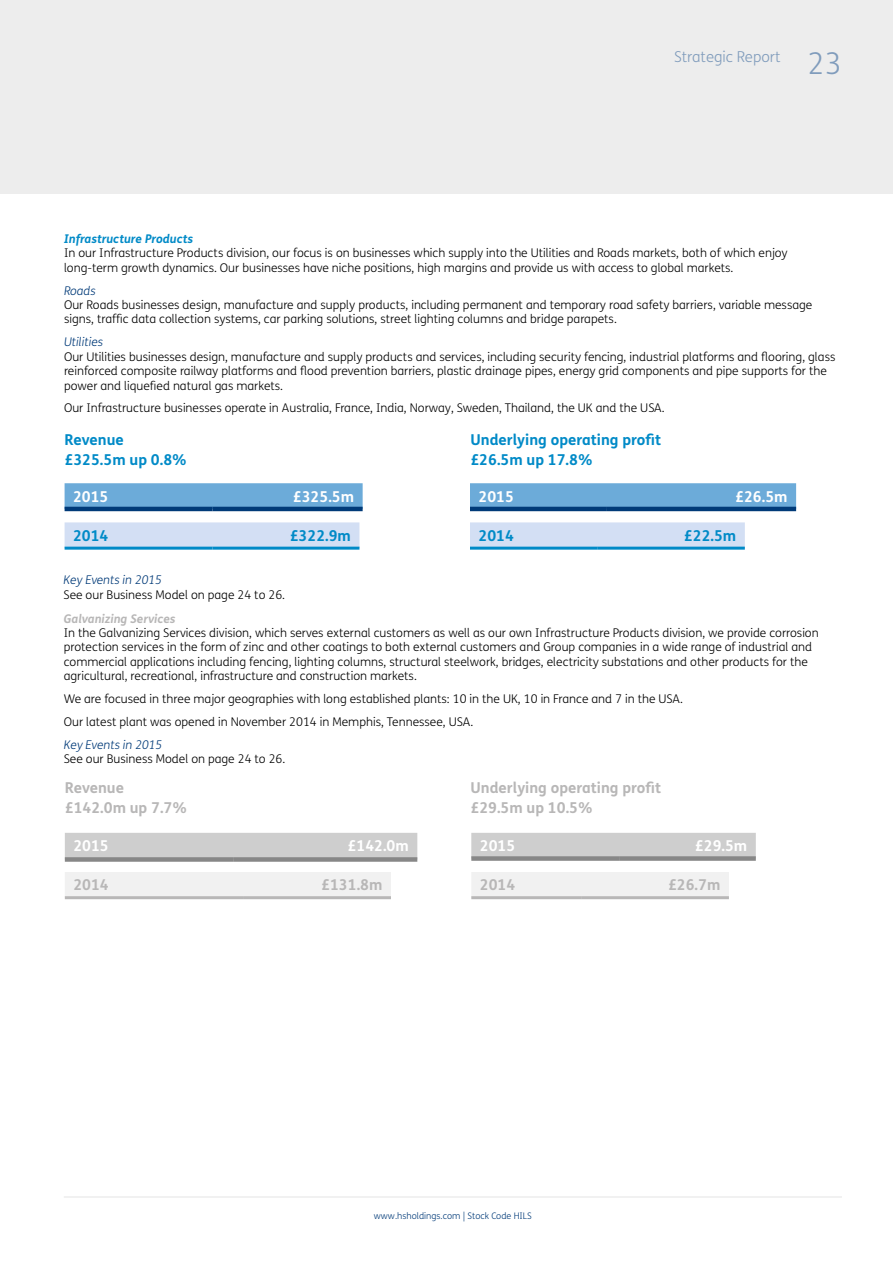
<style>
.page{position:relative;width:893px;height:1263px;background:#fff}
.page>*{position:absolute;margin:0;border:0;box-sizing:border-box;transform-origin:0 0}
.t1{font:300 30px "FS Me";color:#809cbc}
.t2{font:700 15px "FS Me";color:#b8b7b7}
.t3{font:700 15px "FS Me";color:#008ac7}
.t4{font:700 15px "FS Me";color:#fff}
.t5{font:300 15px "FS Me";color:#809cbc}
.t6{font:300 12px/14.4px "FS Me";color:#000}
.t7{font:italic 300 12px "FS Me";color:#003a78}
.t8{font:italic 700 12px "FS Me";color:#008ac7}
.t9{font:italic 700 12px "FS Me";color:#b8b7b7}
.t10{font:300 9px "FS Me";color:#003a78}
</style>
<div class="page">
<div style="left:0;top:0;width:893px;height:194px;background:#ededed"></div>
<hr style="left:64px;top:1196px;width:778px;height:2px;background:#ededed">
<div style="left:65px;top:872px;width:326px;height:24px;background:#f1f1f1"></div>
<hr style="left:65px;top:896px;width:179px;height:3px;background:#b8b7b7">
<hr style="left:244px;top:896px;width:147px;height:3px;background:#b8b7b7">
<div style="left:472px;top:872px;width:257px;height:24px;background:#f1f1f1"></div>
<hr style="left:471px;top:896px;width:111px;height:3px;background:#b8b7b7">
<hr style="left:582px;top:896px;width:147px;height:3px;background:#b8b7b7">
<div style="left:65px;top:833px;width:352px;height:24px;background:#cecece"></div>
<div style="left:65px;top:857px;width:169px;height:5px;background:#878787"></div>
<div style="left:234px;top:857px;width:183px;height:5px;background:#878787"></div>
<div style="left:471px;top:833px;width:285px;height:23px;background:#cecece"></div>
<div style="left:471px;top:856px;width:148px;height:5px;background:#878787"></div>
<div style="left:619px;top:856px;width:137px;height:5px;background:#878787"></div>
<svg style="left:65px;top:522px;width:294px;height:25px;background:#d0def3"></svg>
<hr style="left:65px;top:547px;width:147px;height:3px;background:#008ac7">
<hr style="left:212px;top:547px;width:147px;height:3px;background:#008ac7">
<svg style="left:470px;top:522px;width:275px;height:25px;background:#d0def3"></svg>
<hr style="left:470px;top:547px;width:128px;height:3px;background:#008ac7">
<hr style="left:598px;top:547px;width:147px;height:3px;background:#008ac7">
<svg style="left:65px;top:483px;width:298px;height:24px;background:#6caad8"></svg>
<hr style="left:65px;top:507px;width:147px;height:4px;background:#003a78">
<hr style="left:212px;top:507px;width:151px;height:4px;background:#003a78">
<svg style="left:470px;top:483px;width:326px;height:24px;background:#6caad8"></svg>
<hr style="left:470px;top:507px;width:137px;height:4px;background:#003a78">
<hr style="left:607px;top:507px;width:189px;height:4px;background:#003a78">
<p class="t5" style="left:674px;top:47px;width:108px">Strategic Report</p>
<h1 class="t1" style="left:807px;top:43px;width:36px">23</h1>
<p class="t8" style="left:64px;top:229px;width:131px">Infrastructure Products</p>
<p class="t6" style="left:64px;top:246px;width:725px">In our Infrastructure Products division, our focus is on businesses which supply into the Utilities and Roads markets, both of which enjoy long-term growth dynamics. Our businesses have niche positions, high margins and provide us with access to global markets.</p>
<p class="t7" style="left:64px;top:282px;width:33px">Roads</p>
<p class="t6" style="left:64px;top:297px;width:750px">Our Roads businesses design, manufacture and supply products, including permanent and temporary road safety barriers, variable message signs, traffic data collection systems, car parking solutions, street lighting columns and bridge parapets.</p>
<p class="t7" style="left:64px;top:334px;width:41px">Utilities</p>
<p class="t6" style="left:64px;top:349px;width:773px">Our Utilities businesses design, manufacture and supply products and services, including security fencing, industrial platforms and flooring, glass reinforced composite railway platforms and flood prevention barriers, plastic drainage pipes, energy grid components and pipe supports for the power and liquefied natural gas markets.</p>
<p class="t6" style="left:64px;top:401px;width:602px">Our Infrastructure businesses operate in Australia, France, India, Norway, Sweden, Thailand, the UK and the USA.</p>
<p class="t3" style="left:65px;top:428px;width:61px">Revenue</p>
<p class="t3" style="left:470px;top:428px;width:192px">Underlying operating profit</p>
<p class="t3" style="left:65px;top:448px;width:124px">£325.5m up 0.8%</p>
<p class="t3" style="left:470px;top:448px;width:124px">£26.5m up 17.8%</p>
<p class="t4" style="left:73px;top:485px;width:37px">2015</p>
<p class="t4" style="left:293px;top:485px;width:63px">£325.5m</p>
<p class="t4" style="left:478px;top:485px;width:37px">2015</p>
<p class="t4" style="left:735px;top:485px;width:54px">£26.5m</p>
<p class="t3" style="left:73px;top:524px;width:37px">2014</p>
<p class="t3" style="left:290px;top:524px;width:63px">£322.9m</p>
<p class="t3" style="left:478px;top:524px;width:37px">2014</p>
<p class="t3" style="left:684px;top:524px;width:54px">£22.5m</p>
<p class="t7" style="left:64px;top:572px;width:100px">Key Events in 2015</p>
<p class="t6" style="left:64px;top:587px;width:223px">See our Business Model on page 24 to 26.</p>
<p class="t9" style="left:64px;top:609px;width:113px">Galvanizing Services</p>
<p class="t6" style="left:64px;top:625px;width:756px">In the Galvanizing Services division, which serves external customers as well as our own Infrastructure Products division, we provide corrosion protection services in the form of zinc and other coatings to both external customers and Group companies in a wide range of industrial and commercial applications including fencing, lighting columns, structural steelwork, bridges, electricity substations and other products for the agricultural, recreational, infrastructure and construction markets.</p>
<p class="t6" style="left:64px;top:687px;width:621px;line-height:23px">We are focused in three major geographies with long established plants: 10 in the UK, 10 in France and 7 in the USA.<br>Our latest plant was opened in November 2014 in Memphis, Tennessee, USA.</p>
<p class="t7" style="left:64px;top:736px;width:100px">Key Events in 2015</p>
<p class="t6" style="left:64px;top:752px;width:223px">See our Business Model on page 24 to 26.</p>
<p class="t2" style="left:65px;top:796px;width:124px">£142.0m up 7.7%</p>
<p class="t2" style="left:470px;top:796px;width:124px">£29.5m up 10.5%</p>
<p class="t2" style="left:65px;top:776px;width:61px">Revenue</p>
<p class="t2" style="left:470px;top:776px;width:192px">Underlying operating profit</p>
<p class="t4" style="left:73px;top:834px;width:37px">2015</p>
<p class="t4" style="left:348px;top:834px;width:63px">£142.0m</p>
<p class="t4" style="left:480px;top:834px;width:37px">2015</p>
<p class="t4" style="left:695px;top:834px;width:54px">£29.5m</p>
<p class="t2" style="left:73px;top:873px;width:37px">2014</p>
<p class="t2" style="left:321px;top:873px;width:63px">£131.8m</p>
<p class="t2" style="left:480px;top:873px;width:37px">2014</p>
<p class="t2" style="left:668px;top:873px;width:54px">£26.7m</p>
<p class="t10" style="left:374px;top:1209px;width:160px">www.hsholdings.com | Stock Code HILS</p>
</div>
